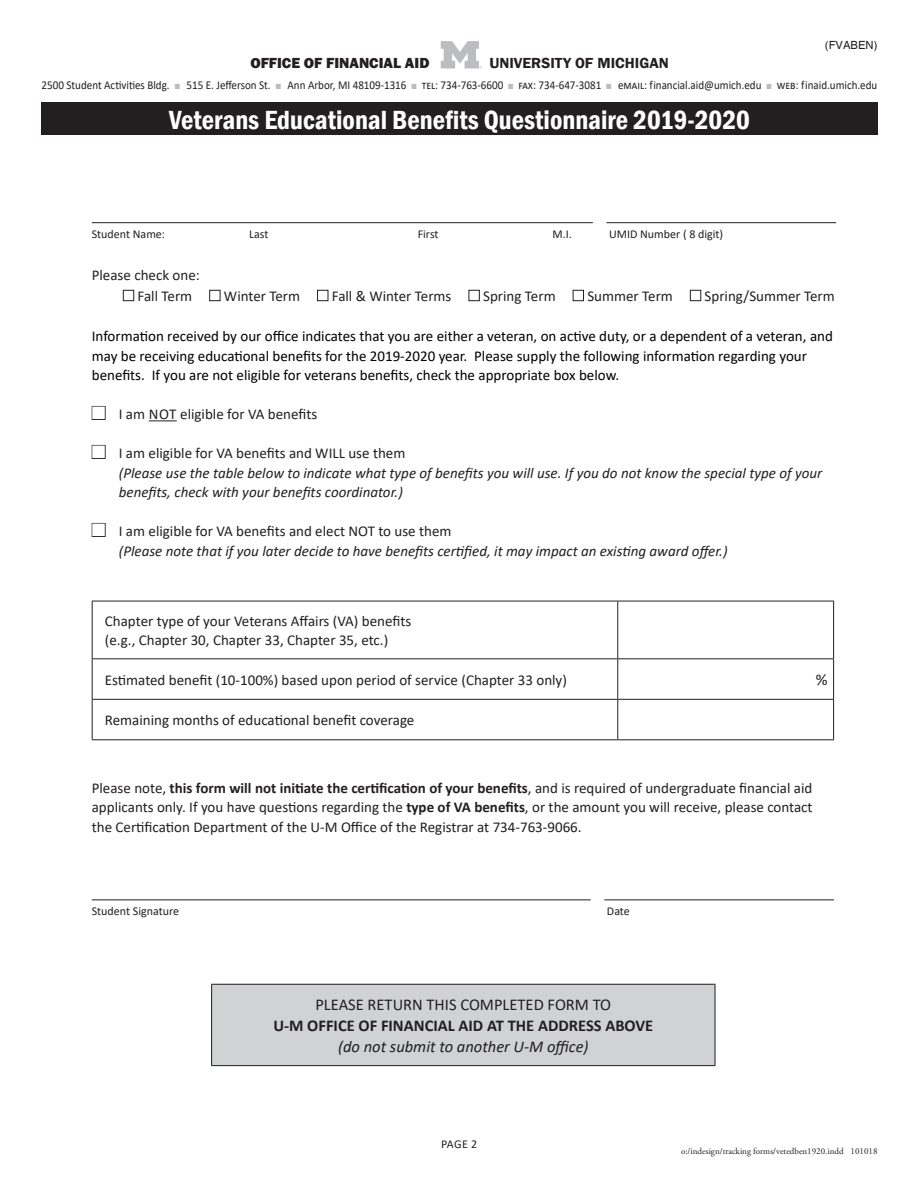
<style>
.page{position:relative;width:918px;height:1188px;background:#fff}
.page>*{position:absolute;margin:0;border:0;box-sizing:border-box;transform-origin:0 0}
.t1{font:600 condensed 27px "Franklin Gothic";color:#fff}
.t2{font:700 16.5px "Calibri";color:#231f20}
.t3{font:16.5px "Calibri";color:#231f20}
.t4{font:italic 16.5px "Calibri";color:#231f20}
.t5{font:15px/19.5px "Calibri";color:#231f20}
.t6{font:italic 15px/19.5px "Calibri";color:#231f20}
.t7{font:15px/19.5px "Calibri";color:#000}
.t8{font:800 15px "Franklin Gothic";color:#231f20}
.t9{font:600 15px "Franklin Gothic";color:#231f20}
.t10{font:12px "Calibri";color:#231f20;scale:.92 1}
.t11{font:12px "Calibri";color:#231f20}
.t12{font:11.25px "Helvetica";color:#231f20}
.t13{font:9px "Adobe Garamond Pro";color:#231f20}
.s1{color:#bcbdc0}
.s2{color:#fff}
.s3{font-style:normal}
.s4{font-weight:700}
</style>
<div class="page">
<svg style="left:149px;top:420px;width:28px;height:1px"></svg>
<hr style="left:92px;top:222px;width:501px;height:1px;background:#231f20">
<hr style="left:606px;top:222px;width:230px;height:1px;background:#231f20">
<div style="left:123px;top:290px;width:11px;height:11px;border:1px solid #231f20"></div>
<div style="left:209px;top:290px;width:11px;height:11px;border:1px solid #231f20"></div>
<div style="left:317px;top:290px;width:11px;height:11px;border:1px solid #231f20"></div>
<div style="left:469px;top:290px;width:11px;height:11px;border:1px solid #231f20"></div>
<div style="left:573px;top:290px;width:11px;height:11px;border:1px solid #231f20"></div>
<div style="left:690px;top:290px;width:11px;height:11px;border:1px solid #231f20"></div>
<div style="left:92px;top:406px;width:14px;height:14px;border:2px solid #231f20"></div>
<div style="left:92px;top:445px;width:14px;height:14px;border:2px solid #231f20"></div>
<div style="left:92px;top:523px;width:14px;height:14px;border:2px solid #231f20"></div>
<hr style="left:92px;top:601px;width:526px;height:1px;background:#231f20">
<hr style="left:92px;top:601px;width:1px;height:57px;background:#231f20">
<hr style="left:618px;top:601px;width:216px;height:1px;background:#231f20">
<hr style="left:617px;top:601px;width:1px;height:57px;background:#231f20">
<hr style="left:833px;top:601px;width:1px;height:57px;background:#231f20">
<hr style="left:92px;top:658px;width:526px;height:1px;background:#231f20">
<hr style="left:92px;top:659px;width:1px;height:40px;background:#231f20">
<hr style="left:618px;top:658px;width:216px;height:1px;background:#231f20">
<hr style="left:617px;top:659px;width:1px;height:40px;background:#231f20">
<hr style="left:833px;top:659px;width:1px;height:40px;background:#231f20">
<hr style="left:92px;top:699px;width:526px;height:1px;background:#231f20">
<hr style="left:92px;top:700px;width:1px;height:39px;background:#231f20">
<hr style="left:618px;top:699px;width:216px;height:1px;background:#231f20">
<hr style="left:617px;top:700px;width:1px;height:39px;background:#231f20">
<hr style="left:833px;top:700px;width:1px;height:39px;background:#231f20">
<hr style="left:92px;top:739px;width:526px;height:1px;background:#231f20">
<hr style="left:618px;top:739px;width:216px;height:1px;background:#231f20">
<hr style="left:92px;top:899px;width:499px;height:1px;background:#231f20">
<hr style="left:604px;top:899px;width:230px;height:1px;background:#231f20">
<div style="left:212px;top:984px;width:503px;height:82px;background:#d1d2d4"></div>
<hr style="left:211px;top:984px;width:504px;height:1px;background:#231f20">
<hr style="left:211px;top:985px;width:1px;height:80px;background:#231f20">
<hr style="left:715px;top:985px;width:1px;height:80px;background:#231f20">
<hr style="left:211px;top:1065px;width:504px;height:1px;background:#231f20">
<div style="left:41px;top:102px;width:837px;height:33px;background:#231f20"></div>
<svg style="left:441px;top:41px;width:41px;height:27px"></svg>
<p class="t12" style="left:825px;top:39px;width:54px">(FVABEN)</p>
<p class="t8" style="left:250px;top:54px;width:181px">OFFICE OF FINANCIAL AID</p>
<p class="t9" style="left:489px;top:54px;width:181px">UNIVERSITY OF MICHIGAN</p>
<p class="t10" style="left:42px;top:77px;width:910px">2500 Student Activities Bldg. <span class="s1">■</span> 515 E. Jefferson St. <span class="s1">■</span> Ann Arbor, MI 48109-1316 <span class="s1">■</span> tel: 734-763-6600 <span class="s1">■</span> fax: 734-647-3081 <span class="s1">■</span> email: financial.aid@umich.edu <span class="s1">■</span> web: finaid.umich.edu</p>
<p class="t1" style="left:169px;top:102px;width:582px">Veterans Educational Benefits Questionnaire 2019-2020</p>
<p class="t11" style="left:92px;top:225px;width:75px">Student Name:</p>
<p class="t11" style="left:249px;top:225px;width:21px">Last</p>
<p class="t11" style="left:418px;top:225px;width:22px">First</p>
<p class="t11" style="left:553px;top:225px;width:21px">M.I.</p>
<p class="t11" style="left:609px;top:225px;width:116px">UMID Number ( 8 digit)</p>
<p class="t5" style="left:92px;top:265px;width:110px">Please check one:</p>
<p class="t5" style="left:138px;top:286px;width:56px">Fall Term</p>
<p class="t5" style="left:224px;top:286px;width:78px">Winter Term</p>
<p class="t5" style="left:332px;top:286px;width:121px">Fall &amp; Winter Terms</p>
<p class="t5" style="left:483px;top:286px;width:74px">Spring Term</p>
<p class="t5" style="left:587px;top:286px;width:87px">Summer Term</p>
<p class="t5" style="left:705px;top:286px;width:132px">Spring/Summer Term</p>
<p class="t7" style="left:92px;top:326px;width:743px">Information received by our office indicates that you are either a veteran, on active duty, or a dependent of a veteran, and may be receiving educational benefits for the 2019-2020 year. Please supply the following information regarding your benefits. If you are not eligible for veterans benefits, check the appropriate box below.</p>
<p class="t5" style="left:92px;top:404px;width:227px"><span class="s2">■</span> I am NOT eligible for VA benefits</p>
<p class="t6" style="left:119px;top:443px;width:705px;text-indent:-27px"><span class="s2">■</span> <span class="s3">I am eligible for VA benefits and WILL use them<br></span>(Please use the table below to indicate what type of benefits you will use. If you do not know the special type of your benefits, check with your benefits coordinator.)</p>
<p class="t6" style="left:119px;top:521px;width:610px;text-indent:-27px"><span class="s2">■</span> <span class="s3">I am eligible for VA benefits and elect NOT to use them<br></span>(Please note that if you later decide to have benefits certified, it may impact an existing award offer.)</p>
<p class="t5" style="left:105px;top:611px;width:308px">Chapter type of your Veterans Affairs (VA) benefits (e.g., Chapter 30, Chapter 33, Chapter 35, etc.)</p>
<p class="t5" style="left:105px;top:670px;width:464px">Estimated benefit (10-100%) based upon period of service (Chapter 33 only)</p>
<p class="t3" style="left:816px;top:668px;width:13px">%</p>
<p class="t5" style="left:105px;top:710px;width:311px">Remaining months of educational benefit coverage</p>
<p class="t5" style="left:92px;top:778px;width:722px;text-align:justify">Please note, <span class="s4">this form will not initiate the certification of your benefits</span>, and is required of undergraduate financial aid applicants only. If you have questions regarding the <span class="s4">type of VA benefits</span>, or the amount you will receive, please contact the Certification Department of the U-M Office of the Registrar at 734-763-9066.</p>
<p class="t11" style="left:92px;top:903px;width:89px">Student Signature</p>
<p class="t11" style="left:607px;top:903px;width:24px">Date</p>
<p class="t3" style="left:315px;top:993px;width:297px">PLEASE RETURN THIS COMPLETED FORM TO</p>
<p class="t2" style="left:273px;top:1014px;width:381px">U-M OFFICE OF FINANCIAL AID AT THE ADDRESS ABOVE</p>
<p class="t4" style="left:338px;top:1035px;width:252px">(do not submit to another U-M office)</p>
<p class="t11" style="left:441px;top:1135px;width:38px">PAGE 2</p>
<p class="t13" style="left:681px;top:1146px;width:198px">o:/indesign/tracking forms/vetedben1920.indd 101018</p>
</div>
